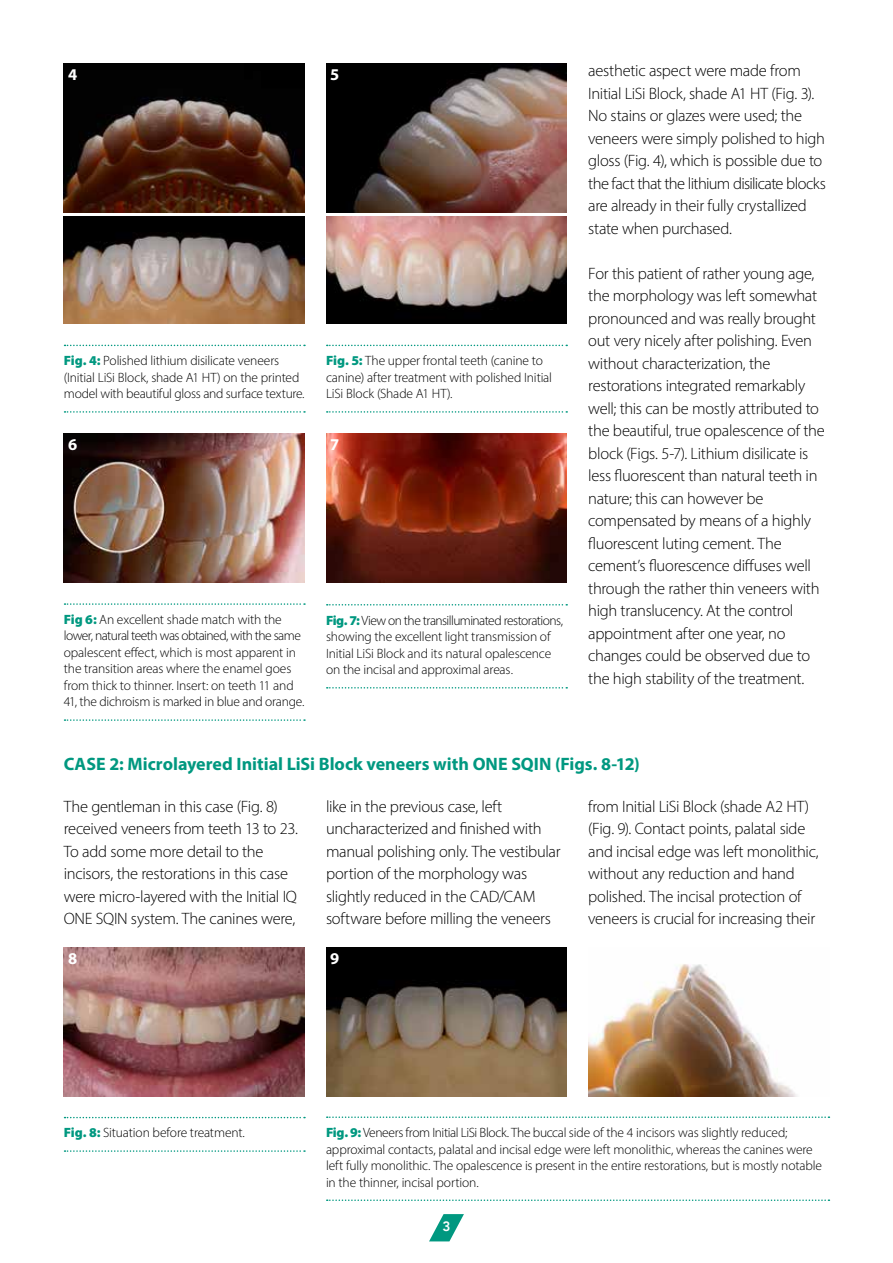
<style>
.page{position:relative;width:893px;height:1263px;background:#fff}
.page>*{position:absolute;margin:0;border:0;box-sizing:border-box;transform-origin:0 0}
.t1{font:700 18px "Myriad Pro";color:#009880}
.t2{font:300 16.5px/22.5px "Myriad Pro";letter-spacing:-.02em;color:#000}
.t3{font:700 16.5px "Myriad Pro";color:#fff}
.t4{font:300 13.5px/16.5px "Myriad Pro";letter-spacing:-.01em;color:#000}
.t5{font:800 13.5px "Avenir";color:#fff}
.s1{font-weight:900;color:#009880}
</style>
<div class="page">
<svg style="left:429px;top:1214px;width:35px;height:27px"></svg>
<img style="left:64px;top:64px;width:241px;height:149px">
<svg style="left:65px;top:345px;width:240px;height:1px"></svg>
<svg style="left:65px;top:411px;width:240px;height:2px"></svg>
<img style="left:64px;top:217px;width:241px;height:106px">
<img style="left:64px;top:434px;width:241px;height:149px">
<svg style="left:65px;top:603px;width:240px;height:2px"></svg>
<svg style="left:65px;top:719px;width:240px;height:2px"></svg>
<img style="left:326px;top:64px;width:241px;height:149px">
<svg style="left:327px;top:345px;width:240px;height:1px"></svg>
<svg style="left:327px;top:411px;width:240px;height:2px"></svg>
<img style="left:326px;top:217px;width:241px;height:106px">
<img style="left:326px;top:434px;width:241px;height:149px">
<svg style="left:327px;top:604px;width:240px;height:1px"></svg>
<svg style="left:327px;top:687px;width:240px;height:1px"></svg>
<img style="left:64px;top:947px;width:241px;height:149px">
<svg style="left:65px;top:1117px;width:240px;height:1px"></svg>
<svg style="left:65px;top:1150px;width:240px;height:2px"></svg>
<img style="left:326px;top:947px;width:241px;height:149px">
<svg style="left:327px;top:1116px;width:502px;height:2px"></svg>
<svg style="left:327px;top:1199px;width:502px;height:2px"></svg>
<img style="left:588px;top:964px;width:209px;height:132px">
<p class="t3" style="left:68px;top:64px;width:11px">4</p>
<p class="t3" style="left:330px;top:64px;width:11px">5</p>
<p class="t4" style="left:64px;top:352px;width:242px"><span class="s1">Fig. 4:</span> Polished lithium disilicate veneers (Initial LiSi Block, shade A1 HT) on the printed model with beautiful gloss and surface texture.</p>
<p class="t3" style="left:68px;top:434px;width:11px">6</p>
<p class="t4" style="left:326px;top:352px;width:228px"><span class="s1">Fig. 5:</span> The upper frontal teeth (canine to canine) after treatment with polished Initial<br>LiSi Block (Shade A1 HT).</p>
<p class="t3" style="left:330px;top:434px;width:11px">7</p>
<p class="t4" style="left:64px;top:611px;width:242px"><span class="s1">Fig 6:</span> An excellent shade match with the lower, natural teeth was obtained, with the same opalescent effect, which is most apparent in the transition areas where the enamel goes from thick to thinner. Insert: on teeth 11 and 41, the dichroism is marked in blue and orange.</p>
<p class="t4" style="left:326px;top:612px;width:238px"><span class="s1">Fig. 7:</span> View on the transilluminated restorations, showing the excellent light transmission of Initial LiSi Block and its natural opalescence on the incisal and approximal areas.</p>
<p class="t2" style="left:588px;top:59px;width:239px">aesthetic aspect were made from Initial LiSi Block, shade A1 HT (Fig. 3).<br>No stains or glazes were used; the veneers were simply polished to high gloss (Fig. 4), which is possible due to the fact that the lithium disilicate blocks are already in their fully crystallized state when purchased.</p>
<p class="t2" style="left:588px;top:262px;width:238px">For this patient of rather young age, the morphology was left somewhat pronounced and was really brought out very nicely after polishing. Even without characterization, the restorations integrated remarkably well; this can be mostly attributed to the beautiful, true opalescence of the block (Figs. 5-7). Lithium disilicate is less fluorescent than natural teeth in nature; this can however be compensated by means of a highly fluorescent luting cement. The cement’s fluorescence diffuses well through the rather thin veneers with high translucency. At the control appointment after one year, no changes could be observed due to the high stability of the treatment.</p>
<p class="t1" style="left:64px;top:753px;width:578px">CASE 2: Microlayered Initial LiSi Block veneers with ONE SQIN (Figs. 8-12)</p>
<p class="t2" style="left:64px;top:795px;width:236px">The gentleman in this case (Fig. 8) received veneers from teeth 13 to 23.<br>To add some more detail to the incisors, the restorations in this case were micro-layered with the Initial IQ ONE SQIN system. The canines were,</p>
<p class="t2" style="left:326px;top:795px;width:236px">like in the previous case, left uncharacterized and finished with manual polishing only. The vestibular portion of the morphology was slightly reduced in the CAD/CAM software before milling the veneers</p>
<p class="t2" style="left:588px;top:795px;width:232px">from Initial LiSi Block (shade A2 HT) (Fig. 9). Contact points, palatal side and incisal edge was left monolithic, without any reduction and hand polished. The incisal protection of veneers is crucial for increasing their</p>
<p class="t3" style="left:68px;top:947px;width:11px">8</p>
<p class="t4" style="left:64px;top:1124px;width:183px"><span class="s1">Fig. 8:</span> Situation before treatment.</p>
<p class="t3" style="left:330px;top:947px;width:11px">9</p>
<p class="t4" style="left:326px;top:1124px;width:498px"><span class="s1">Fig. 9:</span> Veneers from Initial LiSi Block. The buccal side of the 4 incisors was slightly reduced; approximal contacts, palatal and incisal edge were left monolithic, whereas the canines were left fully monolithic. The opalescence is present in the entire restorations, but is mostly notable in the thinner, incisal portion.</p>
<p class="t5" style="left:442px;top:1215px;width:9px">3</p>
</div>
